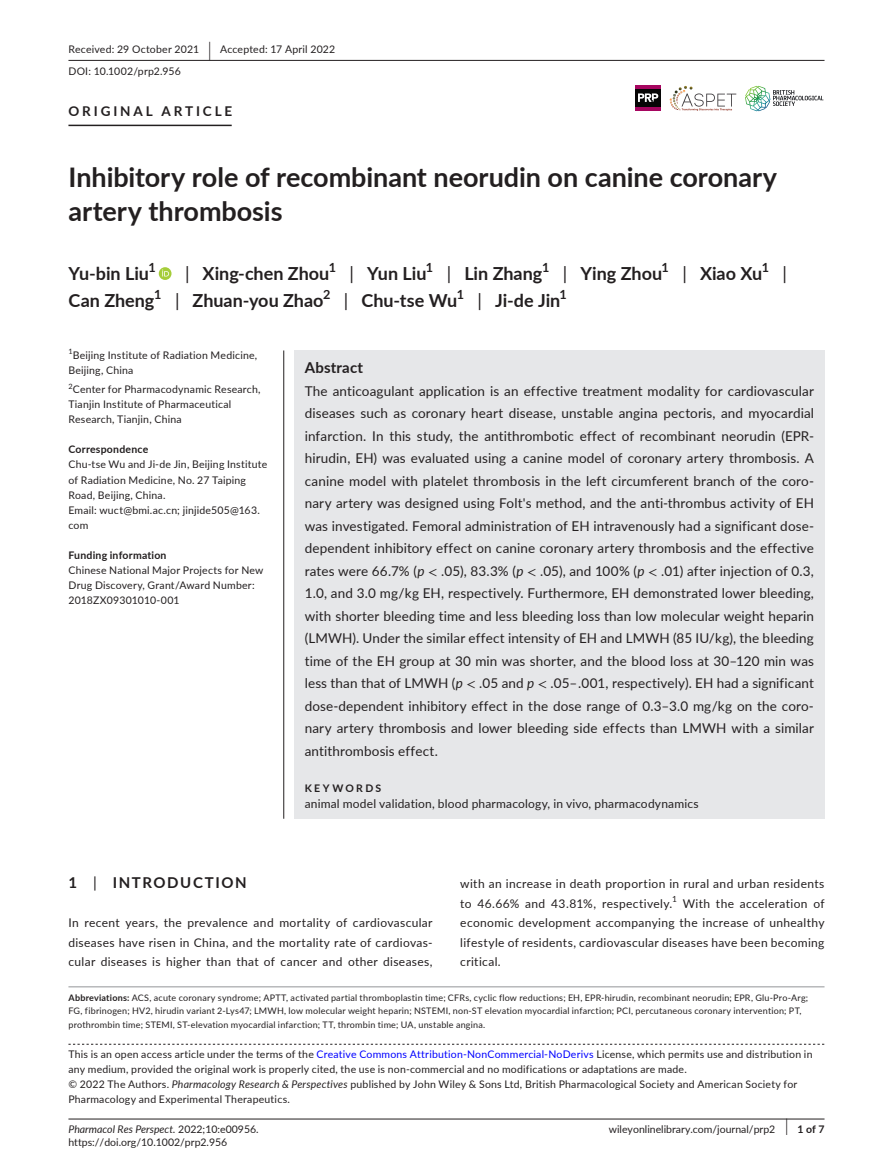
<style>
.page{position:relative;width:893px;height:1174px;background:#fff}
.page>*{position:absolute;margin:0;border:0;box-sizing:border-box;transform-origin:0 0}
.t1{font:700 27px/34.5px "Lato";color:#231f20}
.t2{font:700 18px "Lato";letter-spacing:-.005em;color:#231f20}
.t3{font:18px "Lato";color:#231f20}
.t4{font:700 15px "Lato";letter-spacing:.1em;color:#231f20}
.t5{font:700 15px "Lato";letter-spacing:.015em;color:#231f20}
.t6{font:13.5px/22.5px "Lato";letter-spacing:.01em;color:#231f20;text-align:justify}
.t7{font:700 13.5px "Lato";letter-spacing:.215em;color:#231f20}
.t8{font:700 12.6px "Lato";color:#231f20}
.t9{font:12px/19.5px "Lato";letter-spacing:.025em;color:#231f20;text-align:justify}
.t10{font:10.5px/15px "Lato";letter-spacing:.02em;color:#231f20}
.t11{font:10.5px "Lato";color:#231f20}
.t12{font:700 10.5px "Lato";letter-spacing:.02em;color:#231f20}
.t13{font:italic 10.5px "Lato";color:#231f20}
.t14{font:700 10.5px "Lato";letter-spacing:.22em;color:#231f20}
.t15{font:9px/13.5px "Lato";letter-spacing:.025em;color:#231f20}
.t16{font:8.4px "Lato";color:#231f20}
.t17{font:7.35px "Lato";color:#231f20}
.s1{font-size:19.65px}
.s2{font-weight:400}
.s3{font-style:italic}
.s4{font-family:"STIX"}
.s5{font-weight:700}
.s6{color:#00f}
.s7{font-style:normal}
.s8{font-weight:400;font-size:17.4px}
</style>
<div class="page">
<hr style="left:68px;top:1118px;width:756px;height:1px;background:#231f20">
<div style="left:635px;top:85px;width:26px;height:25px;background:#070606"></div>
<hr style="left:635px;top:85px;width:26px;height:3px;background:#a60660">
<hr style="left:635px;top:107px;width:26px;height:3px;background:#a60660">
<svg style="left:638px;top:93px;width:20px;height:9px"></svg>
<svg style="left:669px;top:86px;width:67px;height:25px"></svg>
<svg style="left:745px;top:86px;width:78px;height:25px"></svg>
<hr style="left:68px;top:60px;width:756px;height:1px;background:#231f20">
<hr style="left:68px;top:125px;width:164px;height:1px;background:#231f20">
<svg style="left:159px;top:267px;width:13px;height:13px"></svg>
<svg style="left:162px;top:269px;width:7px;height:7px"></svg>
<svg style="left:68px;top:1043px;width:756px;height:1px"></svg>
<hr style="left:68px;top:986px;width:756px;height:1px;background:#939598">
<div style="left:294px;top:350px;width:530px;height:468px;background:#e6e7e9"></div>
<hr style="left:283px;top:350px;width:1px;height:468px;background:#231f20">
<p class="t10" style="left:68px;top:38px;width:268px;line-height:21.8px">Received: 29 October 2021 <span class="s1">|</span> Accepted: 17 April 2022<br>DOI: 10.1002/prp2.956</p>
<p class="t7" style="left:68px;top:101px;width:165px">ORIGINAL ARTICLE</p>
<h1 class="t1" style="left:68px;top:159px;width:710px">Inhibitory role of recombinant neorudin on canine coronary artery thrombosis</h1>
<h2 class="t2" style="left:68px;top:260px;width:82px">Yu-bin Liu</h2>
<p class="t8" style="left:148px;top:258px;width:9px">1</p>
<h2 class="t2" style="left:185px;top:260px;width:146px"><span class="s2">|</span> Xing-chen Zhou</h2>
<p class="t8" style="left:329px;top:258px;width:9px">1</p>
<h2 class="t2" style="left:350px;top:260px;width:78px"><span class="s2">|</span> Yun Liu</h2>
<p class="t8" style="left:426px;top:258px;width:9px">1</p>
<h2 class="t2" style="left:447px;top:260px;width:97px"><span class="s2">|</span> Lin Zhang</h2>
<p class="t8" style="left:542px;top:258px;width:9px">1</p>
<h2 class="t2" style="left:563px;top:260px;width:101px"><span class="s2">|</span> Ying Zhou</h2>
<p class="t8" style="left:662px;top:258px;width:9px">1</p>
<h2 class="t2" style="left:682px;top:260px;width:81px"><span class="s2">|</span> Xiao Xu</h2>
<p class="t8" style="left:762px;top:258px;width:9px">1</p>
<h2 class="t3" style="left:782px;top:260px;width:6px">|</h2>
<h2 class="t2" style="left:68px;top:287px;width:87px">Can Zheng</h2>
<p class="t8" style="left:154px;top:285px;width:9px">1</p>
<h2 class="t2" style="left:175px;top:287px;width:150px"><span class="s2">|</span> Zhuan-you Zhao</h2>
<p class="t8" style="left:323px;top:285px;width:9px">2</p>
<h2 class="t2" style="left:344px;top:287px;width:115px"><span class="s2">|</span> Chu-tse Wu</h2>
<p class="t8" style="left:457px;top:285px;width:9px">1</p>
<h2 class="t2" style="left:477px;top:287px;width:84px"><span class="s2">|</span> Ji-de Jin</h2>
<p class="t8" style="left:559px;top:285px;width:9px">1</p>
<p class="t17" style="left:68px;top:346px;width:6px">1</p>
<p class="t10" style="left:68px;top:347px;width:190px;text-indent:4px">Beijing Institute of Radiation Medicine,<br>Beijing, China</p>
<p class="t17" style="left:68px;top:381px;width:6px">2</p>
<p class="t10" style="left:68px;top:382px;width:194px;text-indent:4px">Center for Pharmacodynamic Research,<br>Tianjin Institute of Pharmaceutical<br>Research, Tianjin, China</p>
<p class="t12" style="left:68px;top:442px;width:81px">Correspondence</p>
<p class="t10" style="left:68px;top:457px;width:200px">Chu-tse Wu and Ji-de Jin, Beijing Institute of Radiation Medicine, No. 27 Taiping<br>Road, Beijing, China.<br>Email: wuct@bmi.ac.cn; jinjide505@163. com</p>
<p class="t12" style="left:68px;top:547px;width:100px">Funding information</p>
<p class="t10" style="left:68px;top:562px;width:197px">Chinese National Major Projects for New<br>Drug Discovery, Grant/Award Number:<br>2018ZX09301010-001</p>
<p class="t5" style="left:305px;top:356px;width:60px">Abstract</p>
<p class="t6" style="left:305px;top:379px;width:511px">The anticoagulant application is an effective treatment modality for cardiovascular diseases such as coronary heart disease, unstable angina pectoris, and myocardial infarction. In this study, the antithrombotic effect of recombinant neorudin (EPR&shy;hirudin, EH) was evaluated using a canine model of coronary artery thrombosis. A canine model with platelet thrombosis in the left circumferent branch of the coro&shy;nary artery was designed using Folt's method, and the anti-thrombus activity of EH was investigated. Femoral administration of EH intravenously had a significant dose&shy;dependent inhibitory effect on canine coronary artery thrombosis and the effective rates were 66.7% (<span class="s3">p</span> <span class="s4">&lt;</span> .05), 83.3% (<span class="s3">p</span> <span class="s4">&lt;</span> .05), and 100% (<span class="s3">p</span> <span class="s4">&lt;</span> .01) after injection of 0.3, 1.0, and 3.0 mg/kg EH, respectively. Furthermore, EH demonstrated lower bleeding, with shorter bleeding time and less bleeding loss than low molecular weight heparin (LMWH). Under the similar effect intensity of EH and LMWH (85 IU/kg), the bleeding time of the EH group at 30 min was shorter, and the blood loss at 30–120 min was less than that of LMWH (<span class="s3">p</span> <span class="s4">&lt;</span> .05 and <span class="s3">p</span> <span class="s4">&lt;</span> .05– .001, respectively). EH had a significant dose-dependent inhibitory effect in the dose range of 0.3–3.0 mg/kg on the coro&shy;nary artery thrombosis and lower bleeding side effects than LMWH with a similar antithrombosis effect.</p>
<p class="t14" style="left:305px;top:780px;width:78px">KEYWORDS</p>
<p class="t9" style="left:305px;top:793px;width:395px">animal model validation, blood pharmacology, in vivo, pharmacodynamics</p>
<p class="t4" style="left:68px;top:872px;width:180px">1 <span class="s2">|</span> INTRODUCTION</p>
<p class="t9" style="left:68px;top:912px;width:366px">In recent years, the prevalence and mortality of cardiovascular diseases have risen in China, and the mortality rate of cardiovas&shy;cular diseases is higher than that of cancer and other diseases,</p>
<p class="t9" style="left:460px;top:873px;width:366px">with an increase in death proportion in rural and urban residents to 46.66% and 43.81%, respectively.</p>
<p class="t16" style="left:672px;top:893px;width:6px">1</p>
<p class="t9" style="left:460px;top:893px;width:366px;text-indent:222px">With the acceleration of economic development accompanying the increase of unhealthy lifestyle of residents, cardiovascular diseases have been becoming critical.</p>
<p class="t15" style="left:68px;top:990px;width:741px"><span class="s5">Abbreviations:</span> ACS, acute coronary syndrome; APTT, activated partial thromboplastin time; CFRs, cyclic flow reductions; EH, EPR-hirudin, recombinant neorudin; EPR, Glu-Pro-Arg;<br>FG, fibrinogen; HV2, hirudin variant 2-Lys47; LMWH, low molecular weight heparin; NSTEMI, non-ST elevation myocardial infarction; PCI, percutaneous coronary intervention; PT, prothrombin time; STEMI, ST-elevation myocardial infarction; TT, thrombin time; UA, unstable angina.</p>
<p class="t10" style="left:68px;top:1046px;width:746px">This is an open access article under the terms of the <span class="s6">Creative Commons Attribution-NonCommercial-NoDerivs</span> License, which permits use and distribution in any medium, provided the original work is properly cited, the use is non-commercial and no modifications or adaptations are made.<br>© 2022 The Authors. <span class="s3">Pharmacology Research &amp; Perspectives</span> published by John Wiley &amp; Sons Ltd, British Pharmacological Society and American Society for Pharmacology and Experimental Therapeutics.</p>
<p class="t13" style="left:68px;top:1121px;width:192px">Pharmacol Res Perspect. <span class="s7">2022;10:e00956.</span></p>
<p class="t12" style="left:786px;top:1121px;width:40px"><span class="s8">|</span> 1 of 7</p>
<p class="t11" style="left:68px;top:1135px;width:160px">https://doi.org/10.1002/prp2.956</p>
<p class="t11" style="left:609px;top:1121px;width:168px">wileyonlinelibrary.com/journal/prp2</p>
</div>
